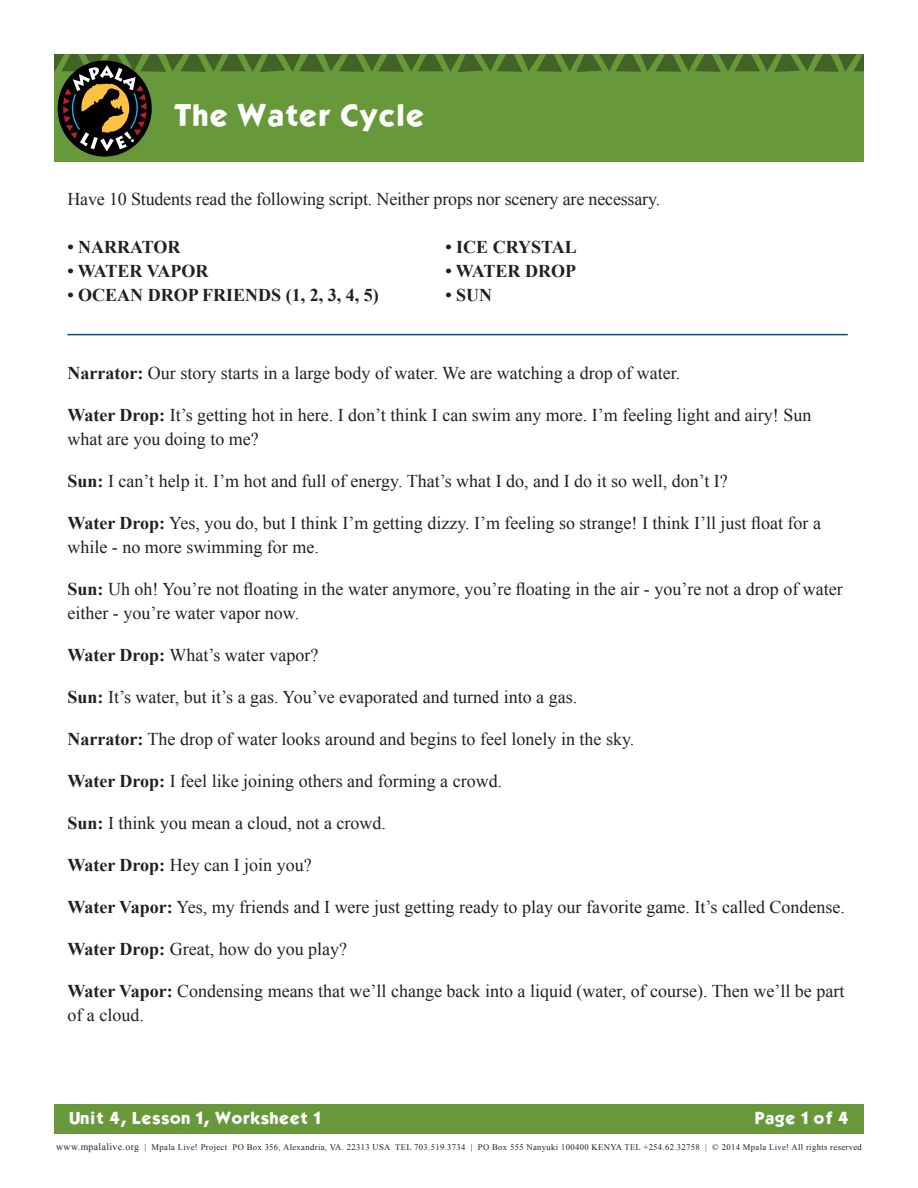
<style>
.page{position:relative;width:918px;height:1188px;background:#fff}
.page>*{position:absolute;margin:0;border:0;box-sizing:border-box;transform-origin:0 0}
.t1{font:27px "Kabel";color:#fff}
.t2{font:18px/24px "Times New Roman";color:#231f20}
.t3{font:700 18px "Times New Roman";color:#231f20}
.t4{font:15px "Kabel";color:#fff}
.t5{font:8.7px "Times New Roman";letter-spacing:.04em;color:#231f20}
.s1{font-weight:700}
.s2{font-size:9.75px}
</style>
<div class="page">
<div style="left:54px;top:54px;width:810px;height:108px;background:#67983a"></div>
<div style="left:58px;top:60px;width:94px;height:97px;background:#000;border-radius:50%"></div>
<svg style="left:54px;top:54px;width:810px;height:97px"></svg>
<div style="left:54px;top:1105px;width:810px;height:29px;background:#67983a"></div>
<hr style="left:68px;top:334px;width:780px;height:1px;background:#005187">
<p class="t1" style="left:173px;top:99px;width:253px">The Water Cycle</p>
<p class="t2" style="left:68px;top:186px;width:594px">Have 10 Students read the following script. Neither props nor scenery are necessary.</p>
<p class="t3" style="left:68px;top:234px;width:115px">• NARRATOR</p>
<p class="t3" style="left:446px;top:234px;width:133px">• ICE CRYSTAL</p>
<p class="t3" style="left:68px;top:258px;width:143px">• WATER VAPOR</p>
<p class="t3" style="left:446px;top:258px;width:132px">• WATER DROP</p>
<p class="t3" style="left:68px;top:282px;width:313px">• OCEAN DROP FRIENDS (1, 2, 3, 4, 5)</p>
<p class="t3" style="left:446px;top:282px;width:48px">• SUN</p>
<p class="t2" style="left:68px;top:360px;width:614px"><span class="s1">Narrator:</span> Our story starts in a large body of water. We are watching a drop of water.</p>
<p class="t2" style="left:68px;top:402px;width:745px"><span class="s1">Water Drop:</span> It’s getting hot in here. I don’t think I can swim any more. I’m feeling light and airy! Sun what are you doing to me?</p>
<p class="t2" style="left:68px;top:468px;width:662px"><span class="s1">Sun:</span> I can’t help it. I’m hot and full of energy. That’s what I do, and I do it so well, don’t I?</p>
<p class="t2" style="left:68px;top:510px;width:755px"><span class="s1">Water Drop:</span> Yes, you do, but I think I’m getting dizzy. I’m feeling so strange! I think I’ll just float for a while - no more swimming for me.</p>
<p class="t2" style="left:68px;top:576px;width:777px"><span class="s1">Sun:</span> Uh oh! You’re not floating in the water anymore, you’re floating in the air - you’re not a drop of water either - you’re water vapor now.</p>
<p class="t2" style="left:68px;top:642px;width:252px"><span class="s1">Water Drop:</span> What’s water vapor?</p>
<p class="t2" style="left:68px;top:684px;width:511px"><span class="s1">Sun:</span> It’s water, but it’s a gas. You’ve evaporated and turned into a gas.</p>
<p class="t2" style="left:68px;top:726px;width:568px"><span class="s1">Narrator:</span> The drop of water looks around and begins to feel lonely in the sky.</p>
<p class="t2" style="left:68px;top:768px;width:436px"><span class="s1">Water Drop:</span> I feel like joining others and forming a crowd.</p>
<p class="t2" style="left:68px;top:810px;width:320px"><span class="s1">Sun:</span> I think you mean a cloud, not a crowd.</p>
<p class="t2" style="left:68px;top:852px;width:246px"><span class="s1">Water Drop:</span> Hey can I join you?</p>
<p class="t2" style="left:68px;top:894px;width:779px"><span class="s1">Water Vapor:</span> Yes, my friends and I were just getting ready to play our favorite game. It’s called Condense.</p>
<p class="t2" style="left:68px;top:936px;width:281px"><span class="s1">Water Drop:</span> Great, how do you play?</p>
<p class="t2" style="left:68px;top:978px;width:778px"><span class="s1">Water Vapor:</span> Condensing means that we’ll change back into a liquid (water, of course). Then we’ll be part of a cloud.</p>
<p class="t4" style="left:69px;top:1109px;width:253px">Unit 4, Lesson 1, Worksheet 1</p>
<p class="t4" style="left:755px;top:1109px;width:96px">Page 1 of 4</p>
<p class="t5" style="left:56px;top:1142px;width:807px"><span class="s2">www.mpalalive.org</span> | Mpala Live! Project PO Box 356, Alexandria, VA. 22313 USA TEL 703.519.3734 | PO Box 555 Nanyuki 100400 KENYA TEL +254.62.32758 | © 2014 Mpala Live! All rights reserved</p>
</div>
